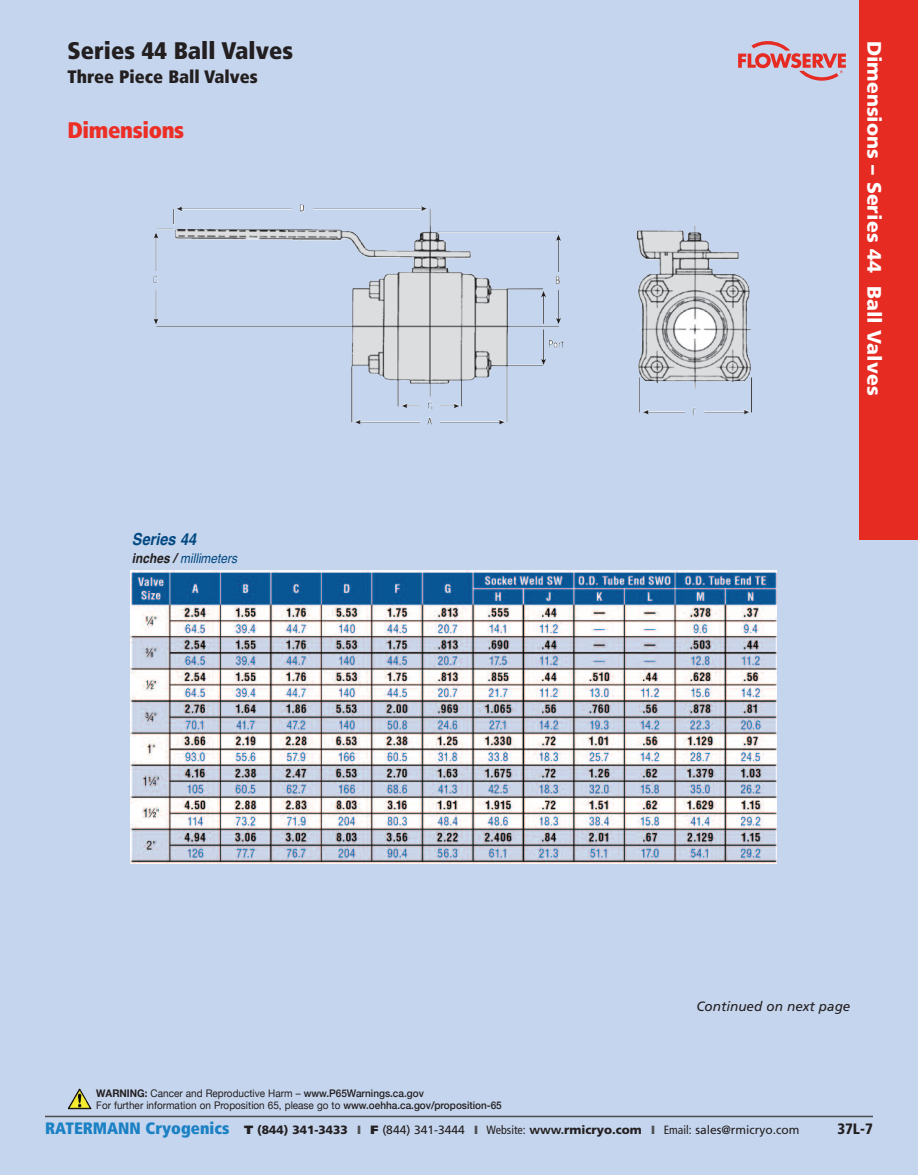
<style>
.page{position:relative;width:918px;height:1175px;background:#fff}
.page>*{position:absolute;margin:0;border:0;box-sizing:border-box;transform-origin:0 0}
.t1{font:900 condensed 24px "Frutiger";color:#231f20}
.t2{font:900 condensed 22.5px "Frutiger";letter-spacing:-.015em;color:#ec2e24}
.t3{font:900 19.5px "Frutiger";color:#fff}
.t4{font:900 condensed 18px "Frutiger";color:#231f20}
.t5{font:italic 700 16.5px "Helvetica";color:#014882;scale:.88 1}
.t6{font:900 condensed 15px "Frutiger";color:#231f20}
.t7{font:italic 13.5px "Frutiger";color:#231f20}
.t8{font:italic 13.5px "Helvetica";color:#014882;scale:.88 1}
.t9{font:12px "Frutiger";color:#231f20}
.t10{font:10.5px/12px "Helvetica Neue";color:#231f20;scale:.95 1}
.s1{font-weight:700;color:#231f20}
.s2{font-weight:700}
.s3{font-weight:500}
.s4{font-weight:900;font-stretch:condensed;font-size:16.5px;color:#1b81c4}
.s5{font-weight:900}
.s6{color:#4c4d4f}
.s7{font-stretch:condensed}
</style>
<div class="page">
<div style="left:0;top:0;width:918px;height:1174px;background:#c5d5ed"></div>
<hr style="left:45px;top:1115px;width:828px;height:2px;background:#4c4d4f">
<div style="left:860px;top:0;width:58px;height:540px;background:#e62b23"></div>
<svg style="left:738px;top:41px;width:108px;height:40px"></svg>
<img style="left:156px;top:209px;width:404px;height:213px">
<img style="left:130px;top:571px;width:646px;height:292px">
<img style="left:68px;top:1088px;width:23px;height:21px">
<h1 class="t1" style="left:68px;top:40px;width:227px">Series 44 Ball Valves</h1>
<h3 class="t4" style="left:68px;top:69px;width:192px">Three Piece Ball Valves</h3>
<h2 class="t2" style="left:68px;top:122px;width:118px">Dimensions</h2>
<h3 class="t5" style="left:132px;top:529px;width:74px">Series 44</h3>
<p class="t8" style="left:132px;top:550px;width:121px"><span class="s1">inches /</span> millimeters</p>
<p class="t10" style="left:96px;top:1086px;width:428px"><span class="s2">WARNING:</span> Cancer and Reproductive Harm – <span class="s3">www.P65Warnings.ca.gov<br></span>For further information on Proposition 65, please go to <span class="s3">www.oehha.ca.gov/proposition-65</span></p>
<h3 class="t3" style="left:882px;top:40px;width:356px;rotate:90deg">Dimensions – Series 44 Ball Valves</h3>
<p class="t7" style="left:696px;top:1001px;width:156px">Continued on next page</p>
<p class="t9" style="left:45px;top:1125px;width:756px"><span class="s4">RATERMANN Cryogenics</span> <span class="s5">T</span> <span class="s5">(844) 341-3433</span> <span class="s6">❙</span> <span class="s5">F</span> (844) 341-3444 <span class="s6">❙</span> <span class="s7">Website:</span> <span class="s2">www.</span><span class="s5">rmicryo.com</span> <span class="s6">❙</span> <span class="s7">Email:</span> sales@rmicryo.com</p>
<h3 class="t6" style="left:837px;top:1123px;width:37px">37L-7</h3>
</div>
